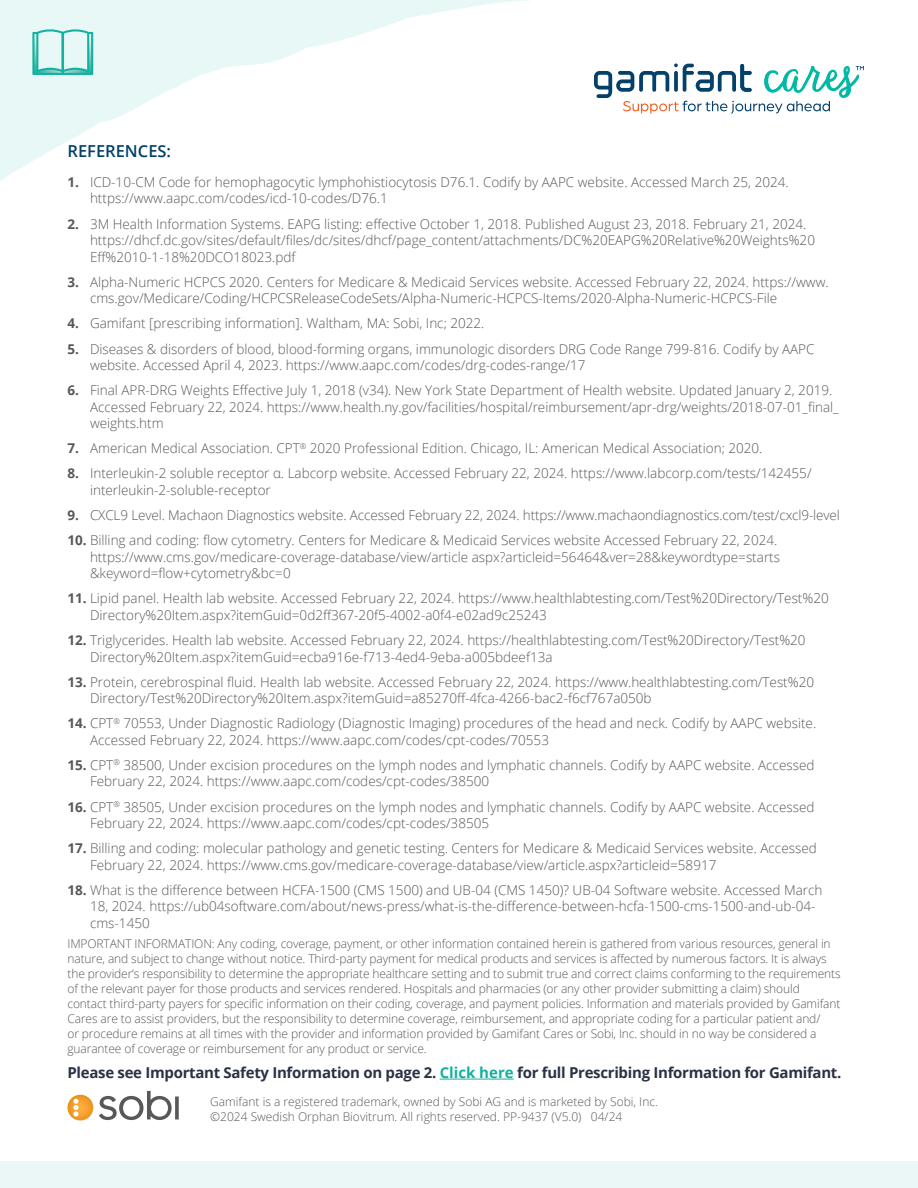
<style>
.page{position:relative;width:918px;height:1188px;background:#fff}
.page>*{position:absolute;margin:0;border:0;box-sizing:border-box;transform-origin:0 0}
.Subhead_-_BLUE_all_caps{font:600 16.5px "Open Sans";color:#024069}
.t1{font:700 15px "Open Sans";letter-spacing:-.02em;color:#2b3245}
.t2{font:300 13.5px/16.5px "Open Sans";color:#57585a}
.t3{font:300 12px/15px "Open Sans";letter-spacing:-.01em;color:#57585a}
.s1{font-weight:700}
.s2{color:#13b0a0}
</style>
<div class="page">
<svg style="left:0;top:0;width:528px;height:181px"></svg>
<svg style="left:594px;top:63px;width:270px;height:51px"></svg>
<div style="left:0;top:1161px;width:918px;height:27px;background:#ebf6f6"></div>
<svg style="left:99px;top:1091px;width:73px;height:29px"></svg>
<svg style="left:175px;top:1097px;width:4px;height:22px"></svg>
<svg style="left:68px;top:1095px;width:25px;height:25px"></svg>
<svg style="left:32px;top:28px;width:61px;height:47px;background:#a5e1da"></svg>
<hr style="left:440px;top:1079px;width:74px;height:1px;background:#13b0a0">
<p class="Subhead_-_BLUE_all_caps" style="left:68px;top:140px;width:105px">REFERENCES:</p>
<p class="t2" style="left:90px;top:173px;width:700px;text-indent:-22px"><span class="s1">1.</span> ICD-10-CM Code for hemophagocytic lymphohistiocytosis D76.1. Codify by AAPC website. Accessed March 25, 2024. https://www.aapc.com/codes/icd-10-codes/D76.1</p>
<p class="t2" style="left:90px;top:215px;width:727px;text-indent:-22px"><span class="s1">2.</span> 3M Health Information Systems. EAPG listing: effective October 1, 2018. Published August 23, 2018. February 21, 2024. https://dhcf.dc.gov/sites/default/files/dc/sites/dhcf/page_content/attachments/DC%20EAPG%20Relative%20Weights%20<br>Eff%2010-1-18%20DCO18023.pdf</p>
<p class="t2" style="left:90px;top:273px;width:740px;text-indent:-22px"><span class="s1">3.</span> Alpha-Numeric HCPCS 2020. Centers for Medicare &amp; Medicaid Services website. Accessed February 22, 2024. https://www. cms.gov/Medicare/Coding/HCPCSReleaseCodeSets/Alpha-Numeric-HCPCS-Items/2020-Alpha-Numeric-HCPCS-File</p>
<p class="t2" style="left:68px;top:315px;width:419px"><span class="s1">4.</span> Gamifant [prescribing information]. Waltham, MA: Sobi, Inc; 2022.</p>
<p class="t2" style="left:90px;top:340px;width:726px;text-indent:-22px"><span class="s1">5.</span> Diseases &amp; disorders of blood, blood-forming organs, immunologic disorders DRG Code Range 799-816. Codify by AAPC website. Accessed April 4, 2023. https://www.aapc.com/codes/drg-codes-range/17</p>
<p class="t2" style="left:90px;top:382px;width:750px;text-indent:-22px"><span class="s1">6.</span> Final APR-DRG Weights Effective July 1, 2018 (v34). New York State Department of Health website. Updated January 2, 2019.<br>Accessed February 22, 2024. https://www.health.ny.gov/facilities/hospital/reimbursement/apr-drg/weights/2018-07-01_final_ weights.htm</p>
<p class="t2" style="left:68px;top:440px;width:697px"><span class="s1">7.</span> American Medical Association. CPT<sup>®</sup> 2020 Professional Edition. Chicago, IL: American Medical Association; 2020.</p>
<p class="t2" style="left:90px;top:465px;width:723px;text-indent:-22px"><span class="s1">8.</span> Interleukin-2 soluble receptor α. Labcorp website. Accessed February 22, 2024. https://www.labcorp.com/tests/142455/ interleukin-2-soluble-receptor</p>
<p class="t2" style="left:68px;top:507px;width:774px"><span class="s1">9.</span> CXCL9 Level. Machaon Diagnostics website. Accessed February 22, 2024. https://www.machaondiagnostics.com/test/cxcl9-level</p>
<p class="t2" style="left:90px;top:532px;width:692px;text-indent:-22px"><span class="s1">10.</span> Billing and coding: flow cytometry. Centers for Medicare &amp; Medicaid Services website Accessed February 22, 2024. https://www.cms.gov/medicare-coverage-database/view/article aspx?articleid=56464&amp;ver=28&amp;keywordtype=starts &amp;keyword=flow+cytometry&amp;bc=0</p>
<p class="t2" style="left:90px;top:590px;width:740px;text-indent:-22px"><span class="s1">11.</span> Lipid panel. Health lab website. Accessed February 22, 2024. https://www.healthlabtesting.com/Test%20Directory/Test%20<br>Directory%20Item.aspx?itemGuid=0d2ff367-20f5-4002-a0f4-e02ad9c25243</p>
<p class="t2" style="left:90px;top:632px;width:717px;text-indent:-22px"><span class="s1">12.</span> Triglycerides. Health lab website. Accessed February 22, 2024. https://healthlabtesting.com/Test%20Directory/Test%20<br>Directory%20Item.aspx?itemGuid=ecba916e-f713-4ed4-9eba-a005bdeef13a</p>
<p class="t2" style="left:90px;top:673px;width:726px;text-indent:-22px"><span class="s1">13.</span> Protein, cerebrospinal fluid. Health lab website. Accessed February 22, 2024. https://www.healthlabtesting.com/Test%20<br>Directory/Test%20Directory%20Item.aspx?itemGuid=a85270ff-4fca-4266-bac2-f6cf767a050b</p>
<p class="t2" style="left:90px;top:715px;width:728px;text-indent:-22px"><span class="s1">14.</span> CPT<sup>®</sup> 70553, Under Diagnostic Radiology (Diagnostic Imaging) procedures of the head and neck. Codify by AAPC website.<br>Accessed February 22, 2024. https://www.aapc.com/codes/cpt-codes/70553</p>
<p class="t2" style="left:90px;top:756px;width:726px;text-indent:-22px"><span class="s1">15.</span> CPT<sup>®</sup> 38500, Under excision procedures on the lymph nodes and lymphatic channels. Codify by AAPC website. Accessed<br>February 22, 2024. https://www.aapc.com/codes/cpt-codes/38500</p>
<p class="t2" style="left:90px;top:798px;width:726px;text-indent:-22px"><span class="s1">16.</span> CPT<sup>®</sup> 38505, Under excision procedures on the lymph nodes and lymphatic channels. Codify by AAPC website. Accessed<br>February 22, 2024. https://www.aapc.com/codes/cpt-codes/38505</p>
<p class="t2" style="left:90px;top:840px;width:728px;text-indent:-22px"><span class="s1">17.</span> Billing and coding: molecular pathology and genetic testing. Centers for Medicare &amp; Medicaid Services website. Accessed<br>February 22, 2024. https://www.cms.gov/medicare-coverage-database/view/article.aspx?articleid=58917</p>
<p class="t2" style="left:90px;top:881px;width:734px;text-indent:-22px"><span class="s1">18.</span> What is the difference between HCFA-1500 (CMS 1500) and UB-04 (CMS 1450)? UB-04 Software website. Accessed March<br>18, 2024. https://ub04software.com/about/news-press/what-is-the-difference-between-hcfa-1500-cms-1500-and-ub-04- cms-1450</p>
<p class="t3" style="left:68px;top:936px;width:775px">IMPORTANT INFORMATION: Any coding, coverage, payment, or other information contained herein is gathered from various resources, general in nature, and subject to change without notice. Third-party payment for medical products and services is affected by numerous factors. It is always the provider’s responsibility to determine the appropriate healthcare setting and to submit true and correct claims conforming to the requirements of the relevant payer for those products and services rendered. Hospitals and pharmacies (or any other provider submitting a claim) should contact third-party payers for specific information on their coding, coverage, and payment policies. Information and materials provided by Gamifant Cares are to assist providers, but the responsibility to determine coverage, reimbursement, and appropriate coding for a particular patient and/<br>or procedure remains at all times with the provider and information provided by Gamifant Cares or Sobi, Inc. should in no way be considered a guarantee of coverage or reimbursement for any product or service.</p>
<p class="t1" style="left:68px;top:1062px;width:775px">Please see Important Safety Information on page 2. <span class="s2">Click here</span> for full Prescribing Information for Gamifant.</p>
<p class="t3" style="left:210px;top:1093px;width:449px">Gamifant is a registered trademark, owned by Sobi AG and is marketed by Sobi, Inc.</p>
<p class="t3" style="left:210px;top:1108px;width:414px">©2024 Swedish Orphan Biovitrum. All rights reserved. PP-9437 (V5.0) 04/24</p>
</div>
